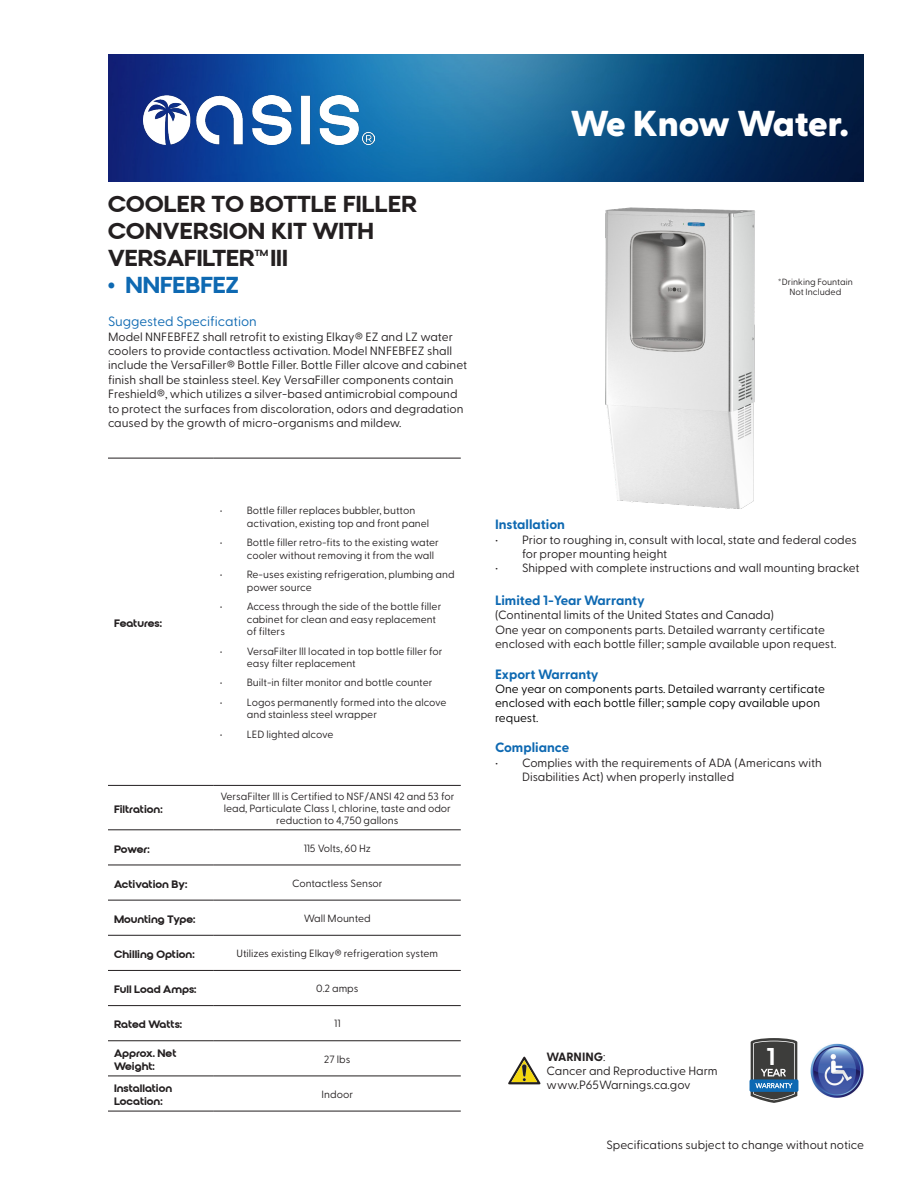
<style>
.page{position:relative;width:918px;height:1188px;background:#fff}
.page>*{position:absolute;margin:0;border:0;box-sizing:border-box;transform-origin:0 0}
.t1{font:800 36px "Greycliff CF";letter-spacing:-.005em;color:#fff}
.t2{font:700 24.3px "Greycliff CF";color:#fff}
.t3{font:22.5px/27px "Qualy";letter-spacing:.015em;color:#231f20}
.t4{font:22.5px "Qualy";color:#0e69b2}
.t5{font:700 13.5px "Greycliff CF";color:#0e69b2}
.t6{font:13.5px "Greycliff CF";color:#0e69b2}
.t7{font:12px/14.4px "Greycliff CF";color:#231f20}
.t8{font:12px "Greycliff CF";color:#000}
.t9{font:700 12px "Greycliff CF";color:#231f20}
.t10{font:10.5px/12.6px "Greycliff CF";color:#231f20}
.t11{font:10.5px/12.6px "Qualy";color:#231f20}
.t12{font:9px/10.8px "Greycliff CF";color:#231f20;text-align:center}
.t13{font:8.7px "Qualy";color:#231f20}
.s1{font-weight:400}
</style>
<div class="page">
<img style="left:108px;top:54px;width:756px;height:128px">
<img style="left:144px;top:96px;width:230px;height:49px">
<svg style="left:508px;top:1056px;width:33px;height:28px"></svg>
<img style="left:811px;top:1044px;width:53px;height:53px">
<hr style="left:108px;top:458px;width:106px;height:1px;background:#231f20">
<hr style="left:214px;top:458px;width:247px;height:1px;background:#231f20">
<hr style="left:108px;top:785px;width:106px;height:1px;background:#231f20">
<hr style="left:214px;top:785px;width:247px;height:1px;background:#231f20">
<hr style="left:108px;top:830px;width:106px;height:1px;background:#231f20">
<hr style="left:214px;top:830px;width:247px;height:1px;background:#231f20">
<hr style="left:108px;top:865px;width:106px;height:1px;background:#231f20">
<hr style="left:214px;top:865px;width:247px;height:1px;background:#231f20">
<hr style="left:108px;top:900px;width:106px;height:1px;background:#231f20">
<hr style="left:214px;top:900px;width:247px;height:1px;background:#231f20">
<hr style="left:108px;top:935px;width:106px;height:1px;background:#231f20">
<hr style="left:214px;top:935px;width:247px;height:1px;background:#231f20">
<hr style="left:108px;top:970px;width:106px;height:1px;background:#231f20">
<hr style="left:214px;top:970px;width:247px;height:1px;background:#231f20">
<hr style="left:108px;top:1005px;width:106px;height:1px;background:#231f20">
<hr style="left:214px;top:1005px;width:247px;height:1px;background:#231f20">
<hr style="left:108px;top:1041px;width:106px;height:1px;background:#231f20">
<hr style="left:214px;top:1041px;width:247px;height:1px;background:#231f20">
<hr style="left:108px;top:1076px;width:106px;height:1px;background:#231f20">
<hr style="left:214px;top:1076px;width:247px;height:1px;background:#231f20">
<hr style="left:108px;top:1111px;width:106px;height:1px;background:#231f20">
<hr style="left:214px;top:1111px;width:247px;height:1px;background:#231f20">
<img style="left:605px;top:207px;width:150px;height:302px">
<div style="left:750px;top:1079px;width:48px;height:13px;background:#0d69b3;border-radius:2px"></div>
<svg style="left:751px;top:1038px;width:46px;height:65px"></svg>
<p class="t3" style="left:108px;top:191px;width:310px">COOLER TO BOTTLE FILLER<br>CONVERSION KIT WITH<br>VERSAFILTER</p>
<p class="t13" style="left:255px;top:248px;width:15px">TM</p>
<p class="t3" style="left:270px;top:245px;width:19px">III</p>
<p class="t4" style="left:108px;top:271px;width:132px">• NNFEBFEZ</p>
<p class="t6" style="left:108px;top:314px;width:150px">Suggested Specification</p>
<p class="t7" style="left:108px;top:329px;width:361px">Model NNFEBFEZ shall retrofit to existing Elkay® EZ and LZ water coolers to provide contactless activation. Model NNFEBFEZ shall include the VersaFiller® Bottle Filler. Bottle Filler alcove and cabinet finish shall be stainless steel. Key VersaFiller components contain Freshield®, which utilizes a silver-based antimicrobial compound to protect the surfaces from discoloration, odors and degradation caused by the growth of micro-organisms and mildew.</p>
<p class="t1" style="left:571px;top:101px;width:280px">We Know Water.</p>
<p class="t12" style="left:778px;top:276px;width:76px">*Drinking Fountain<br>Not Included</p>
<p class="t11" style="left:114px;top:617px;width:49px">Features:</p>
<p class="t11" style="left:114px;top:803px;width:50px">Filtration:</p>
<p class="t10" style="left:247px;top:504px;width:184px;text-indent:-27px">• Bottle filler replaces bubbler, button activation, existing top and front panel</p>
<p class="t10" style="left:247px;top:536px;width:194px;text-indent:-27px">• Bottle filler retro-fits to the existing water cooler without removing it from the wall</p>
<p class="t10" style="left:247px;top:568px;width:209px;text-indent:-27px">• Re-uses existing refrigeration, plumbing and power source</p>
<p class="t10" style="left:247px;top:600px;width:196px;text-indent:-27px">• Access through the side of the bottle filler cabinet for clean and easy replacement of filters</p>
<p class="t10" style="left:247px;top:645px;width:197px;text-indent:-27px">• VersaFilter lll located in top bottle filler for easy filter replacement</p>
<p class="t10" style="left:220px;top:677px;width:214px">• Built-in filter monitor and bottle counter</p>
<p class="t10" style="left:247px;top:696px;width:201px;text-indent:-27px">• Logos permanently formed into the alcove and stainless steel wrapper</p>
<p class="t10" style="left:220px;top:728px;width:115px">• LED lighted alcove</p>
<p class="t10" style="left:220px;top:790px;width:236px;line-height:12px;text-align:center">VersaFilter lll is Certified to NSF/ANSI 42 and 53 for lead, Particulate Class I, chlorine, taste and odor reduction to 4,750 gallons</p>
<p class="t11" style="left:114px;top:843px;width:37px">Power:</p>
<p class="t10" style="left:304px;top:842px;width:69px">115 Volts, 60 Hz</p>
<p class="t11" style="left:114px;top:878px;width:75px">Activation By:</p>
<p class="t10" style="left:292px;top:877px;width:92px">Contactless Sensor</p>
<p class="t11" style="left:114px;top:913px;width:83px">Mounting Type:</p>
<p class="t10" style="left:304px;top:912px;width:69px">Wall Mounted</p>
<p class="t11" style="left:114px;top:948px;width:82px">Chilling Option:</p>
<p class="t10" style="left:236px;top:947px;width:203px">Utilizes existing Elkay® refrigeration system</p>
<p class="t11" style="left:114px;top:983px;width:84px">Full Load Amps:</p>
<p class="t10" style="left:316px;top:982px;width:44px">0.2 amps</p>
<p class="t11" style="left:114px;top:1018px;width:70px">Rated Watts:</p>
<p class="t10" style="left:334px;top:1017px;width:8px">11</p>
<p class="t11" style="left:114px;top:1047px;width:64px">Approx. Net<br>Weight:</p>
<p class="t10" style="left:324px;top:1053px;width:28px">27 lbs</p>
<p class="t11" style="left:114px;top:1082px;width:60px">Installation<br>Location:</p>
<p class="t10" style="left:322px;top:1088px;width:33px">Indoor</p>
<p class="t5" style="left:495px;top:516px;width:72px">Installation</p>
<p class="t7" style="left:522px;top:532px;width:336px;text-indent:-27px">• Prior to roughing in, consult with local, state and federal codes for proper mounting height</p>
<p class="t7" style="left:495px;top:561px;width:366px">• Shipped with complete instructions and wall mounting bracket</p>
<p class="t5" style="left:495px;top:592px;width:151px">Limited 1-Year Warranty</p>
<p class="t7" style="left:495px;top:608px;width:281px">(Continental limits of the United States and Canada)</p>
<p class="t7" style="left:495px;top:622px;width:331px">One year on components parts. Detailed warranty certificate</p>
<p class="t7" style="left:495px;top:637px;width:343px">enclosed with each bottle filler; sample available upon request.</p>
<p class="t5" style="left:495px;top:666px;width:105px">Export Warranty</p>
<p class="t8" style="left:495px;top:682px;width:331px">One year on components parts. Detailed warranty certificate</p>
<p class="t8" style="left:495px;top:696px;width:327px">enclosed with each bottle filler; sample copy available upon</p>
<p class="t8" style="left:495px;top:711px;width:45px">request.</p>
<p class="t5" style="left:495px;top:740px;width:76px">Compliance</p>
<p class="t7" style="left:522px;top:755px;width:302px;text-indent:-27px">• Complies with the requirements of ADA (Americans with<br>Disabilities Act) when properly installed</p>
<p class="t9" style="left:547px;top:1049px;width:60px">WARNING<span class="s1">:</span></p>
<p class="t7" style="left:547px;top:1064px;width:173px">Cancer and Reproductive Harm</p>
<p class="t7" style="left:547px;top:1078px;width:146px">www.P65Warnings.ca.gov</p>
<p class="t2" style="left:766px;top:1042px;width:10px">1</p>
<p class="t7" style="left:606px;top:1138px;width:259px">Specifications subject to change without notice</p>
</div>
